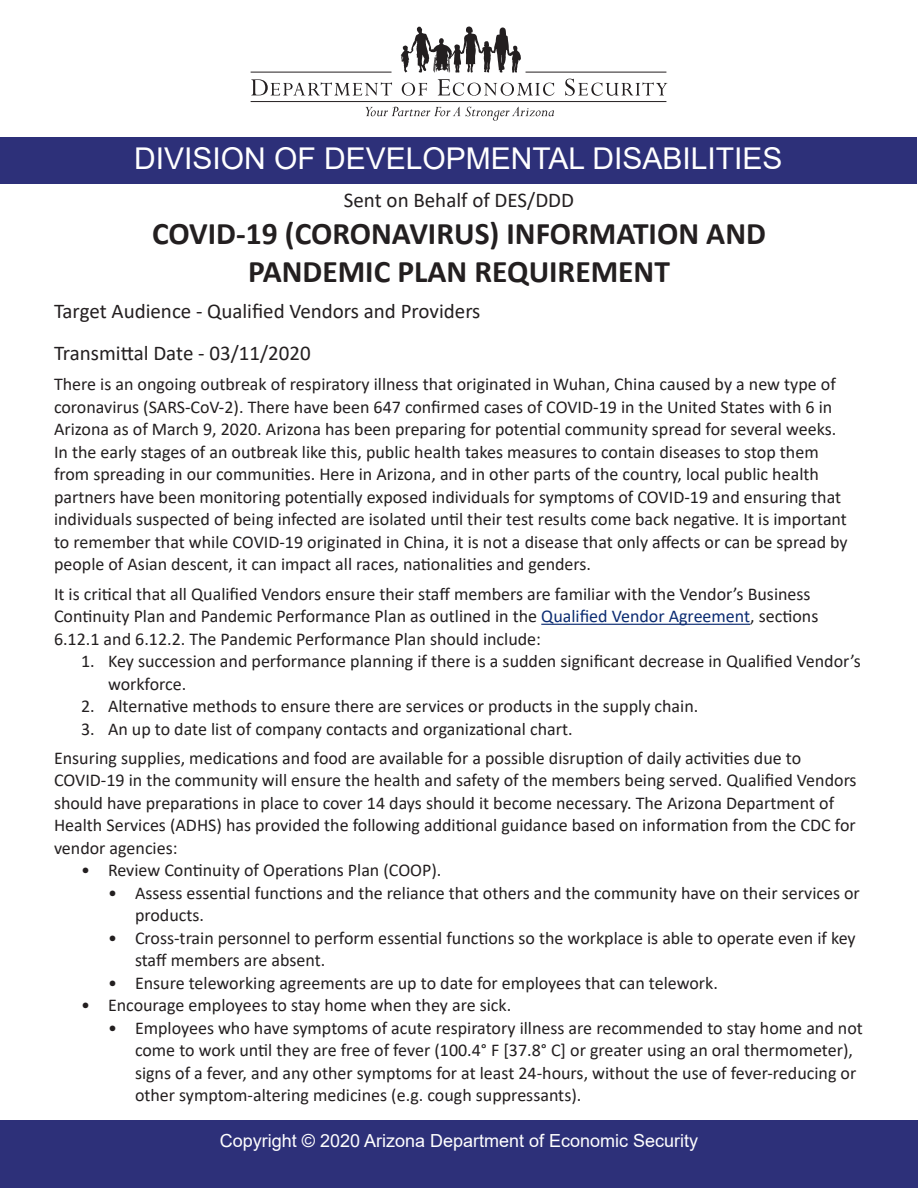
<style>
.page{position:relative;width:918px;height:1188px;background:#fff}
.page>*{position:absolute;margin:0;border:0;box-sizing:border-box;transform-origin:0 0}
.t1{font:700 31.5px/37.8px "Calibri";color:#231f20;text-align:center}
.t2{font:30px "Arial";color:#fff}
.t3{font:21px/41.5px "Calibri";color:#231f20}
.t4{font:18px/22.5px "Calibri";color:#231f20}
.t5{font:18px "Arial";color:#fff}
.s1{color:#0c2c72}
</style>
<div class="page">
<div style="left:0;top:1120px;width:918px;height:68px;background:#2d3079"></div>
<div style="left:1px;top:138px;width:916px;height:46px;background:#2d3079"></div>
<hr style="left:251px;top:101px;width:415px;height:1px;background:#231f20">
<hr style="left:251px;top:72px;width:141px;height:1px;background:#231f20">
<svg style="left:251px;top:79px;width:141px;height:16px"></svg>
<svg style="left:401px;top:27px;width:120px;height:46px"></svg>
<svg style="left:402px;top:83px;width:25px;height:13px"></svg>
<svg style="left:438px;top:79px;width:116px;height:17px"></svg>
<svg style="left:565px;top:79px;width:102px;height:17px"></svg>
<hr style="left:526px;top:72px;width:140px;height:1px;background:#231f20">
<svg style="left:366px;top:107px;width:188px;height:14px"></svg>
<hr style="left:541px;top:624px;width:209px;height:1px;background:#0c2c72">
<h2 class="t2" style="left:134px;top:138px;width:650px">DIVISION OF DEVELOPMENTAL DISABILITIES</h2>
<p class="t3" style="left:344px;top:178px;width:232px">Sent on Behalf of DES/DDD</p>
<h1 class="t1" style="left:152px;top:215px;width:615px">COVID-19 (CORONAVIRUS) INFORMATION AND<br>PANDEMIC PLAN REQUIREMENT</h1>
<p class="t3" style="left:54px;top:290px;width:428px">Target Audience - Qualified Vendors and Providers<br>Transmittal Date - 03/11/2020</p>
<p class="t4" style="left:54px;top:373px;width:795px">There is an ongoing outbreak of respiratory illness that originated in Wuhan, China caused by a new type of coronavirus (SARS-CoV-2). There have been 647 confirmed cases of COVID-19 in the United States with 6 in Arizona as of March 9, 2020. Arizona has been preparing for potential community spread for several weeks.<br>In the early stages of an outbreak like this, public health takes measures to contain diseases to stop them from spreading in our communities. Here in Arizona, and in other parts of the country, local public health partners have been monitoring potentially exposed individuals for symptoms of COVID-19 and ensuring that individuals suspected of being infected are isolated until their test results come back negative. It is important to remember that while COVID-19 originated in China, it is not a disease that only affects or can be spread by people of Asian descent, it can impact all races, nationalities and genders.</p>
<p class="t4" style="left:54px;top:582px;width:766px">It is critical that all Qualified Vendors ensure their staff members are familiar with the Vendor’s Business<br>Continuity Plan and Pandemic Performance Plan as outlined in the <span class="s1">Qualified Vendor Agreement</span>, sections<br>6.12.1 and 6.12.2. The Pandemic Performance Plan should include:</p>
<p class="t4" style="left:108px;top:650px;width:754px;text-indent:-27px">1. Key succession and performance planning if there is a sudden significant decrease in Qualified Vendor’s workforce.</p>
<p class="t4" style="left:81px;top:695px;width:619px">2. Alternative methods to ensure there are services or products in the supply chain.</p>
<p class="t4" style="left:54px;top:714px;width:749px;line-height:29.2px;text-indent:27px">3. An up to date list of company contacts and organizational chart.<br>Ensuring supplies, medications and food are available for a possible disruption of daily activities due to</p>
<p class="t4" style="left:54px;top:769px;width:804px">COVID-19 in the community will ensure the health and safety of the members being served. Qualified Vendors should have preparations in place to cover 14 days should it become necessary. The Arizona Department of Health Services (ADHS) has provided the following additional guidance based on information from the CDC for vendor agencies:</p>
<p class="t4" style="left:81px;top:859px;width:362px">• Review Continuity of Operations Plan (COOP).</p>
<p class="t4" style="left:135px;top:881px;width:726px;text-indent:-27px">• Assess essential functions and the reliance that others and the community have on their services or products.</p>
<p class="t4" style="left:135px;top:926px;width:722px;text-indent:-27px">• Cross-train personnel to perform essential functions so the workplace is able to operate even if key staff members are absent.</p>
<p class="t4" style="left:108px;top:971px;width:611px">• Ensure teleworking agreements are up to date for employees that can telework.</p>
<p class="t4" style="left:81px;top:994px;width:432px">• Encourage employees to stay home when they are sick.</p>
<p class="t4" style="left:135px;top:1016px;width:729px;text-indent:-27px">• Employees who have symptoms of acute respiratory illness are recommended to stay home and not come to work until they are free of fever (100.4° F [37.8° C] or greater using an oral thermometer), signs of a fever, and any other symptoms for at least 24-hours, without the use of fever-reducing or other symptom-altering medicines (e.g. cough suppressants).</p>
<p class="t5" style="left:220px;top:1128px;width:480px">Copyright © 2020 Arizona Department of Economic Security</p>
</div>
